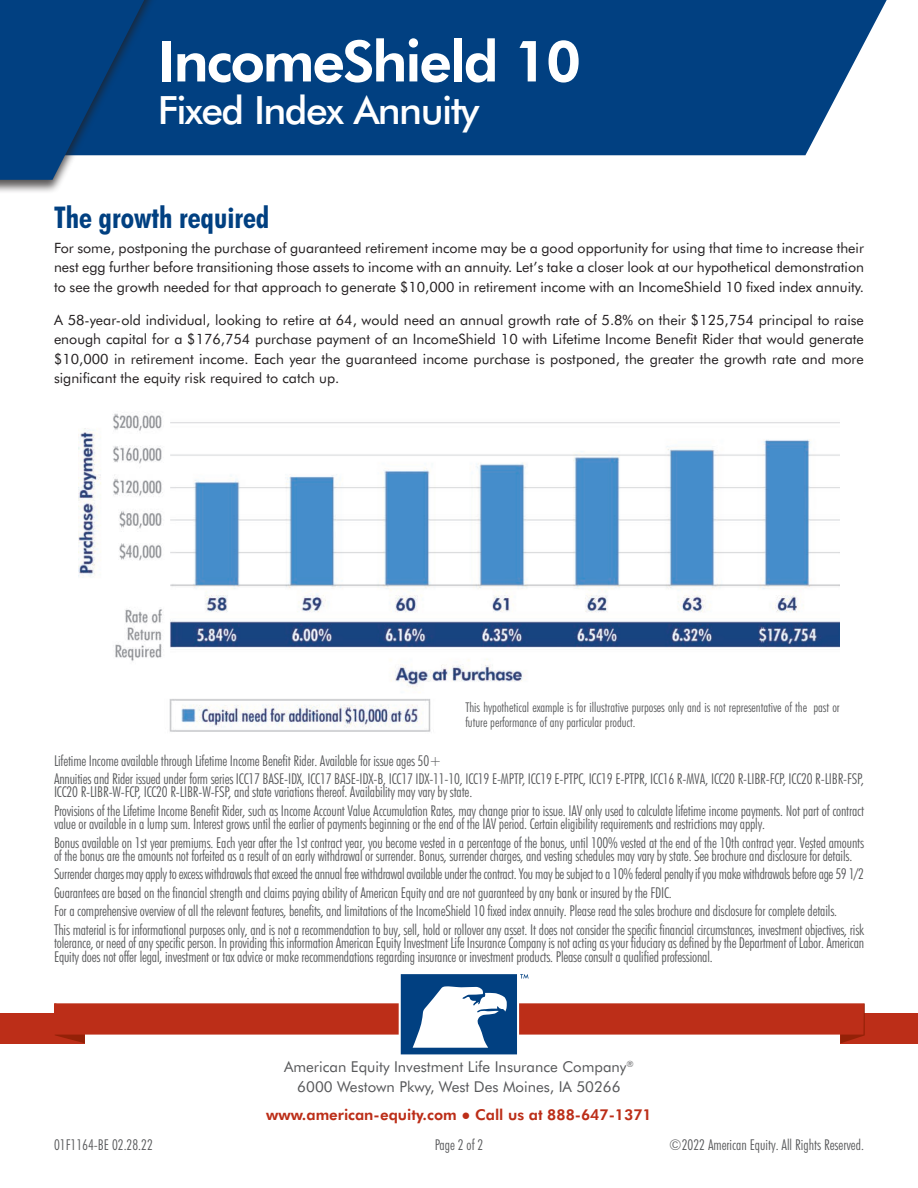
<style>
.page{position:relative;width:918px;height:1188px;background:#fff}
.page>*{position:absolute;margin:0;border:0;box-sizing:border-box;transform-origin:0 0}
.t1{font:800 57px "Futura BT";letter-spacing:-.04em;color:#fff}
.t2{font:500 39px "Futura BT";letter-spacing:-.04em;color:#fff}
.t3{font:700 condensed 30px "Futura BT";color:#014081}
.t4{font:300 condensed 15px/13.5px "Futura BT";letter-spacing:-.01em;color:#57585a}
.t5{font:15px "Futura BT";color:#57585a}
.t6{font:800 15px "Futura BT";color:#bc2e18}
.t7{font:14.25px/19.5px "Futura BT";color:#231f20;text-align:justify}
.t8{font:300 condensed 13.5px/15px "Futura BT";color:#57585a}
.s1{font-family:"Arial";font-weight:400}
</style>
<div class="page">
<div style="left:840px;top:1013px;width:78px;height:30px;background:#bc2e18"></div>
<svg style="left:840px;top:1003px;width:25px;height:40px"></svg>
<div style="left:0;top:1013px;width:85px;height:30px;background:#bc2e18"></div>
<svg style="left:55px;top:1035px;width:30px;height:8px"></svg>
<div style="left:54px;top:1003px;width:810px;height:32px;background:#bc2e18"></div>
<svg style="left:399px;top:974px;width:130px;height:81px"></svg>
<div style="left:181px;top:0;width:706px;height:155px;background:#014081"></div>
<div style="left:0;top:0;width:181px;height:194px;background:#231f20;opacity:.75"></div>
<svg style="left:0;top:0;width:144px;height:180px;background:#144d88"></svg>
<img style="left:78px;top:413px;width:762px;height:319px">
<p class="t1" style="left:158px;top:26px;width:425px">IncomeShield 10</p>
<p class="t2" style="left:158px;top:87px;width:323px">Fixed Index Annuity</p>
<p class="t3" style="left:54px;top:199px;width:217px">The growth required</p>
<p class="t7" style="left:54px;top:238px;width:812px">For some, postponing the purchase of guaranteed retirement income may be a good opportunity for using that time to increase their nest egg further before transitioning those assets to income with an annuity. Let’s take a closer look at our hypothetical demonstration to see the growth needed for that approach to generate $10,000 in retirement income with an IncomeShield 10 fixed index annuity.</p>
<p class="t7" style="left:54px;top:310px;width:811px">A 58-year-old individual, looking to retire at 64, would need an annual growth rate of 5.8% on their $125,754 principal to raise enough capital for a $176,754 purchase payment of an IncomeShield 10 with Lifetime Income Benefit Rider that would generate $10,000 in retirement income. Each year the guaranteed income purchase is postponed, the greater the growth rate and more significant the equity risk required to catch up.</p>
<p class="t8" style="left:465px;top:700px;width:376px">This hypothetical example is for illustrative purposes only and is not representative of the past or future performance of any particular product.</p>
<p class="t4" style="left:54px;top:753px;width:389px">Lifetime Income available through Lifetime Income Benefit Rider. Available for issue ages 50+</p>
<p class="t4" style="left:54px;top:772px;width:812px">Annuities and Rider issued under form series ICC17 BASE-IDX, ICC17 BASE-IDX-B, ICC17 IDX-11-10, ICC19 E-MPTP, ICC19 E-PTPC, ICC19 E-PTPR, ICC16 R-MVA, ICC20 R-LIBR-FCP, ICC20 R-LIBR-FSP,<br>ICC20 R-LIBR-W-FCP, ICC20 R-LIBR-W-FSP, and state variations thereof. Availability may vary by state.</p>
<p class="t4" style="left:54px;top:804px;width:812px">Provisions of the Lifetime Income Benefit Rider, such as Income Account Value Accumulation Rates, may change prior to issue. IAV only used to calculate lifetime income payments. Not part of contract value or available in a lump sum. Interest grows until the earlier of payments beginning or the end of the IAV period. Certain eligibility requirements and restrictions may apply.</p>
<p class="t4" style="left:54px;top:835px;width:812px">Bonus available on 1st year premiums. Each year after the 1st contract year, you become vested in a percentage of the bonus, until 100% vested at the end of the 10th contract year. Vested amounts of the bonus are the amounts not forfeited as a result of an early withdrawal or surrender. Bonus, surrender charges, and vesting schedules may vary by state. See brochure and disclosure for details.</p>
<p class="t4" style="left:54px;top:867px;width:812px">Surrender charges may apply to excess withdrawals that exceed the annual free withdrawal available under the contract. You may be subject to a 10% federal penalty if you make withdrawals before age 59 1/2</p>
<p class="t4" style="left:54px;top:886px;width:619px">Guarantees are based on the financial strength and claims paying ability of American Equity and are not guaranteed by any bank or insured by the FDIC.</p>
<p class="t4" style="left:54px;top:904px;width:785px">For a comprehensive overview of all the relevant features, benefits, and limitations of the IncomeShield 10 fixed index annuity. Please read the sales brochure and disclosure for complete details.</p>
<p class="t4" style="left:54px;top:922px;width:812px;text-align:justify">This material is for informational purposes only, and is not a recommendation to buy, sell, hold or rollover any asset. It does not consider the specific financial circumstances, investment objectives, risk tolerance, or need of any specific person. In providing this information American Equity Investment Life Insurance Company is not acting as your fiduciary as defined by the Department of Labor. American Equity does not offer legal, investment or tax advice or make recommendations regarding insurance or investment products. Please consult a qualified professional.</p>
<p class="t5" style="left:284px;top:1058px;width:351px">American Equity Investment Life Insurance Company<sup>®</sup></p>
<p class="t5" style="left:297px;top:1077px;width:325px">6000 Westown Pkwy, West Des Moines, IA 50266</p>
<p class="t6" style="left:266px;top:1105px;width:387px">www.american-equity.com <span class="s1">●</span> Call us at 888-647-1371</p>
<p class="t4" style="left:435px;top:1137px;width:50px">Page 2 of 2</p>
<p class="t4" style="left:54px;top:1137px;width:100px">01F1164-BE 02.28.22</p>
<p class="t4" style="left:669px;top:1137px;width:196px">©2022 American Equity. All Rights Reserved.</p>
</div>
